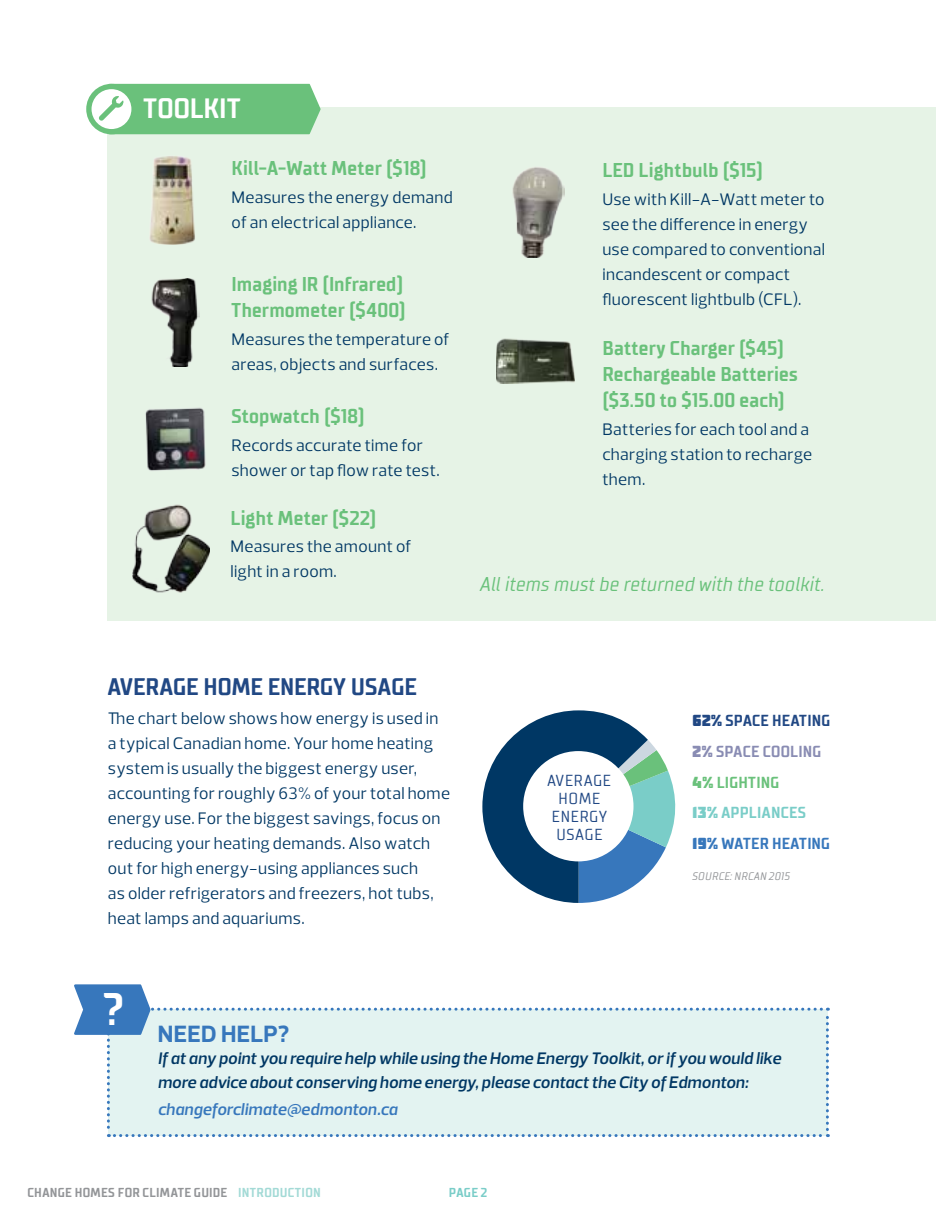
<style>
.page{position:relative;width:936px;height:1224px;background:#fff}
.page>*{position:absolute;margin:0;border:0;box-sizing:border-box;transform-origin:0 0}
.t1{font:700 45.6px "TT Supermolot Condensed";color:#fff}
.t2{font:700 28px "TT Supermolot Condensed";letter-spacing:.005em;color:#fff}
.t3{font:700 24px "TT Supermolot Condensed";letter-spacing:.005em;color:#214884}
.t4{font:700 24px "Prelo";letter-spacing:.01em;color:#3777bc}
.t5{font:700 20px/26px "TT Supermolot Condensed";letter-spacing:.015em;color:#6ac17b}
.t6{font:italic 20px "TT Supermolot Condensed";color:#6ac17b}
.t7{font:17px/25px "Prelo";letter-spacing:.015em;color:#003764}
.t8{font:italic 600 17px/24px "Prelo";letter-spacing:.005em;color:#003764}
.t9{font:italic 600 17px "Prelo";letter-spacing:.01em;color:#3777bc}
.t10{font:700 16px/31px "TT Supermolot Condensed";letter-spacing:.015em;color:#214884}
.t11{font:16px/18px "TT Supermolot Condensed";letter-spacing:.035em;color:#214884;text-align:center}
.t12{font:700 13px "TT Supermolot Condensed";letter-spacing:.025em;color:#939598}
.t13{font:700 13px "TT Supermolot Condensed";color:#7acdc8}
.t14{font:italic 11px "TT Supermolot Condensed";letter-spacing:.01em;color:#939598}
.s1{font-family:"Molot DDB Regular";font-weight:400}
.s2{font-family:"Molot DDB Regular";font-weight:400;color:#898cb3}
.s3{color:#898cb3}
.s4{font-family:"Molot DDB Regular";font-weight:400;color:#6ac17b}
.s5{color:#6ac17b}
.s6{font-family:"Molot DDB Regular";font-weight:400;color:#7acdc8}
.s7{color:#7acdc8}
.s8{font-family:"Molot DDB Regular";font-weight:400;color:#3777bc}
.s9{color:#3777bc}
.s10{color:#a3dad6}
</style>
<div class="page">
<div style="left:107px;top:107px;width:829px;height:514px;background:#e6f3e6"></div>
<svg style="left:89px;top:86px;width:45px;height:46px"></svg>
<div style="left:86px;top:84px;width:51px;height:50px;border:5px solid #6ac17b;border-radius:50%"></div>
<svg style="left:99px;top:84px;width:222px;height:50px;background:#7ac789"></svg>
<svg style="left:482px;top:710px;width:194px;height:193px"></svg>
<div style="left:523px;top:751px;width:111px;height:110px;background:#fff;border-radius:50%"></div>
<img style="left:151px;top:278px;width:48px;height:89px">
<img style="left:150px;top:156px;width:45px;height:89px">
<img style="left:145px;top:407px;width:61px;height:64px">
<img style="left:132px;top:504px;width:78px;height:89px">
<img style="left:512px;top:167px;width:52px;height:90px">
<img style="left:497px;top:338px;width:78px;height:45px">
<svg style="left:74px;top:984px;width:755px;height:153px"></svg>
<h2 class="t2" style="left:144px;top:92px;width:98px">TOOLKIT</h2>
<p class="t5" style="left:232px;top:155px;width:197px">Kill-A-Watt Meter ($18)</p>
<p class="t7" style="left:232px;top:185px;width:223px">Measures the energy demand of an electrical appliance.</p>
<p class="t5" style="left:232px;top:271px;width:176px">Imaging IR (Infrared)<br>Thermometer ($400)</p>
<p class="t7" style="left:232px;top:327px;width:219px">Measures the temperature of areas, objects and surfaces.</p>
<p class="t5" style="left:232px;top:403px;width:135px">Stopwatch ($18)</p>
<p class="t7" style="left:232px;top:433px;width:210px">Records accurate time for shower or tap flow rate test.</p>
<p class="t5" style="left:231px;top:505px;width:147px">Light Meter ($22)</p>
<p class="t7" style="left:231px;top:534px;width:182px">Measures the amount of light in a room.</p>
<p class="t5" style="left:602px;top:158px;width:162px">LED Lightbulb ($15)</p>
<p class="t7" style="left:602px;top:187px;width:224px">Use with Kill-A-Watt meter to see the difference in energy use compared to conventional incandescent or compact fluorescent lightbulb (CFL).</p>
<p class="t5" style="left:602px;top:335px;width:197px">Battery Charger ($45)<br>Rechargeable Batteries ($3.50 to $15.00 each)</p>
<p class="t7" style="left:602px;top:417px;width:211px">Batteries for each tool and a charging station to recharge them.</p>
<p class="t6" style="left:480px;top:572px;width:346px">All items must be returned with the toolkit.</p>
<h3 class="t3" style="left:108px;top:672px;width:310px">AVERAGE HOME ENERGY USAGE</h3>
<p class="t7" style="left:108px;top:706px;width:344px">The chart below shows how energy is used in a typical Canadian home. Your home heating system is usually the biggest energy user, accounting for roughly 63% of your total home energy use. For the biggest savings, focus on reducing your heating demands. Also watch out for high energy-using appliances such<br>as older refrigerators and freezers, hot tubs, heat lamps and aquariums.</p>
<h1 class="t1" style="left:104px;top:982px;width:22px">?</h1>
<h3 class="t4" style="left:158px;top:1019px;width:133px">NEED HELP?</h3>
<p class="t11" style="left:548px;top:771px;width:65px">AVERAGE<br>HOME<br>ENERGY<br>USAGE</p>
<p class="t10" style="left:693px;top:705px;width:139px"><span class="s1">62%</span> SPACE HEATING<br><span class="s2">2%</span> <span class="s3">SPACE COOLING<br></span><span class="s4">4%</span> <span class="s5">LIGHTING<br></span><span class="s6">13%</span> <span class="s7">APPLIANCES<br></span><span class="s8">19%</span> <span class="s9">WATER HEATING</span></p>
<p class="t14" style="left:693px;top:870px;width:99px">SOURCE: NRCAN 2015</p>
<p class="t8" style="left:158px;top:1047px;width:625px">If at any point you require help while using the Home Energy Toolkit, or if you would like more advice about conserving home energy, please contact the City of Edmonton:</p>
<p class="t9" style="left:158px;top:1099px;width:241px">changeforclimate@edmonton.ca</p>
<p class="t12" style="left:27px;top:1185px;width:295px">CHANGE HOMES FOR CLIMATE GUIDE <span class="s10">INTRODUCTION</span></p>
<p class="t13" style="left:449px;top:1185px;width:40px">PAGE 2</p>
</div>
